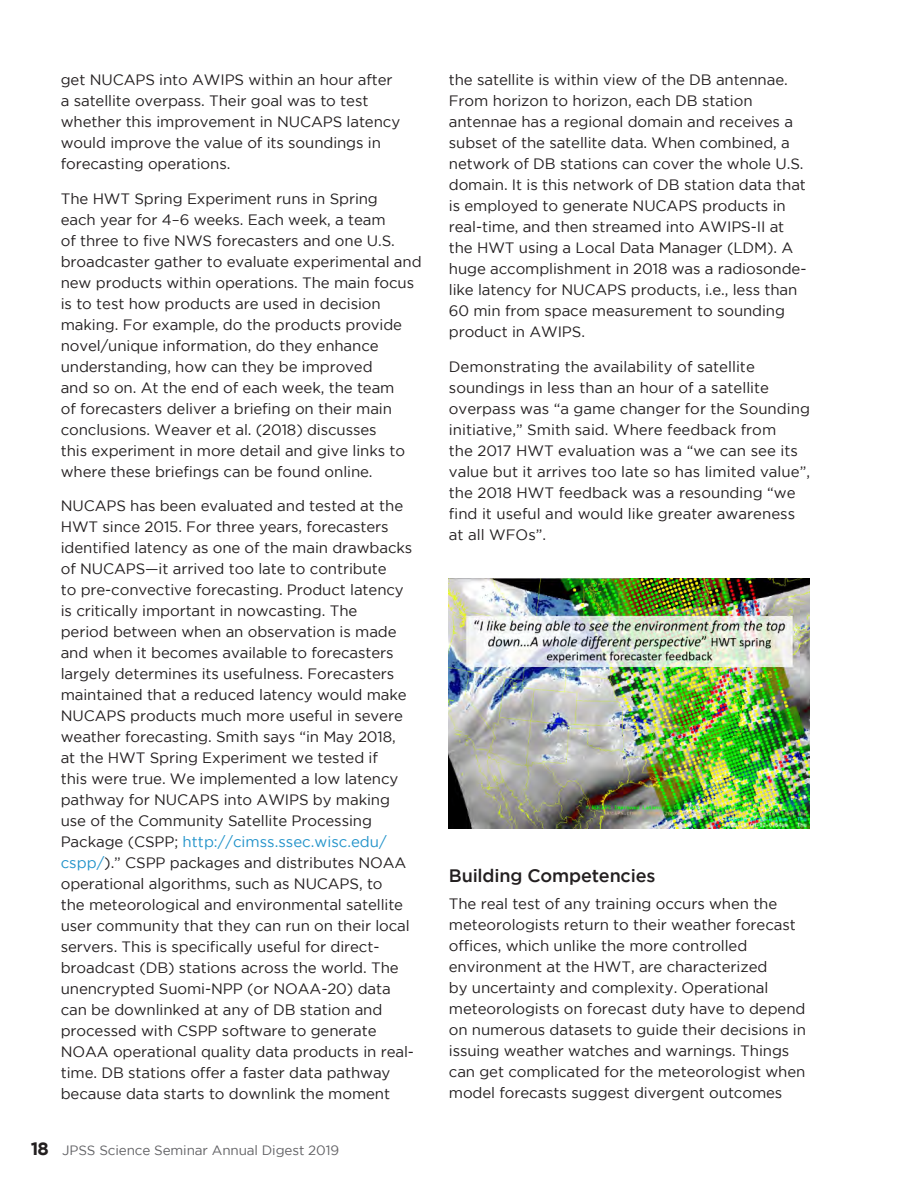
<style>
.page{position:relative;width:918px;height:1188px;background:#fff}
.page>*{position:absolute;margin:0;border:0;box-sizing:border-box;transform-origin:0 0}
.Tertiary_Head{font:500 18px "Gotham";letter-spacing:-.01em;color:#231f20}
.Body{font:15px/21px "Gotham";letter-spacing:-.005em;color:#231f20}
.t1{font:13.5px "Gotham";letter-spacing:-.01em;color:#636366}
.s1{color:#2293ca}
.s2{font-weight:700;font-size:18px;color:#231f20}
</style>
<div class="page">
<img style="left:449px;top:579px;width:361px;height:250px">
<p class="Body" style="left:61px;top:69px;width:341px">get NUCAPS into AWIPS within an hour after a satellite overpass. Their goal was to test whether this improvement in NUCAPS latency would improve the value of its soundings in forecasting operations.</p>
<p class="Body" style="left:61px;top:188px;width:362px">The HWT Spring Experiment runs in Spring<br>each year for 4–6 weeks. Each week, a team<br>of three to five NWS forecasters and one U.S. broadcaster gather to evaluate experimental and new products within operations. The main focus is to test how products are used in decision making. For example, do the products provide novel/unique information, do they enhance understanding, how can they be improved<br>and so on. At the end of each week, the team<br>of forecasters deliver a briefing on their main conclusions. Weaver et al. (2018) discusses<br>this experiment in more detail and give links to where these briefings can be found online.</p>
<p class="Body" style="left:61px;top:495px;width:355px">NUCAPS has been evaluated and tested at the HWT since 2015. For three years, forecasters identified latency as one of the main drawbacks of NUCAPS—it arrived too late to contribute<br>to pre-convective forecasting. Product latency is critically important in nowcasting. The<br>period between when an observation is made and when it becomes available to forecasters largely determines its usefulness. Forecasters maintained that a reduced latency would make NUCAPS products much more useful in severe weather forecasting. Smith says “in May 2018, at the HWT Spring Experiment we tested if<br>this were true. We implemented a low latency pathway for NUCAPS into AWIPS by making use of the Community Satellite Processing Package (CSPP; <span class="s1">http://cimss.ssec.wisc.edu/ cspp/</span>).” CSPP packages and distributes NOAA operational algorithms, such as NUCAPS, to<br>the meteorological and environmental satellite user community that they can run on their local servers. This is specifically useful for direct&shy;broadcast (DB) stations across the world. The unencrypted Suomi-NPP (or NOAA-20) data can be downlinked at any of DB station and processed with CSPP software to generate NOAA operational quality data products in real&shy;time. DB stations offer a faster data pathway because data starts to downlink the moment</p>
<p class="t1" style="left:31px;top:1143px;width:310px"><span class="s2">18</span> JPSS Science Seminar Annual Digest 2019</p>
<p class="Body" style="left:449px;top:69px;width:359px">the satellite is within view of the DB antennae.<br>From horizon to horizon, each DB station antennae has a regional domain and receives a subset of the satellite data. When combined, a network of DB stations can cover the whole U.S. domain. It is this network of DB station data that is employed to generate NUCAPS products in real-time, and then streamed into AWIPS-II at the HWT using a Local Data Manager (LDM). A huge accomplishment in 2018 was a radiosonde&shy;like latency for NUCAPS products, i.e., less than 60 min from space measurement to sounding product in AWIPS.</p>
<p class="Body" style="left:449px;top:356px;width:363px">Demonstrating the availability of satellite soundings in less than an hour of a satellite overpass was “a game changer for the Sounding initiative,” Smith said. Where feedback from<br>the 2017 HWT evaluation was a “we can see its value but it arrives too late so has limited value”, the 2018 HWT feedback was a resounding “we find it useful and would like greater awareness at all WFOs”.</p>
<h3 class="Tertiary_Head" style="left:449px;top:865px;width:208px">Building Competencies</h3>
<p class="Body" style="left:449px;top:893px;width:359px">The real test of any training occurs when the meteorologists return to their weather forecast offices, which unlike the more controlled environment at the HWT, are characterized<br>by uncertainty and complexity. Operational meteorologists on forecast duty have to depend on numerous datasets to guide their decisions in issuing weather watches and warnings. Things can get complicated for the meteorologist when model forecasts suggest divergent outcomes</p>
</div>
